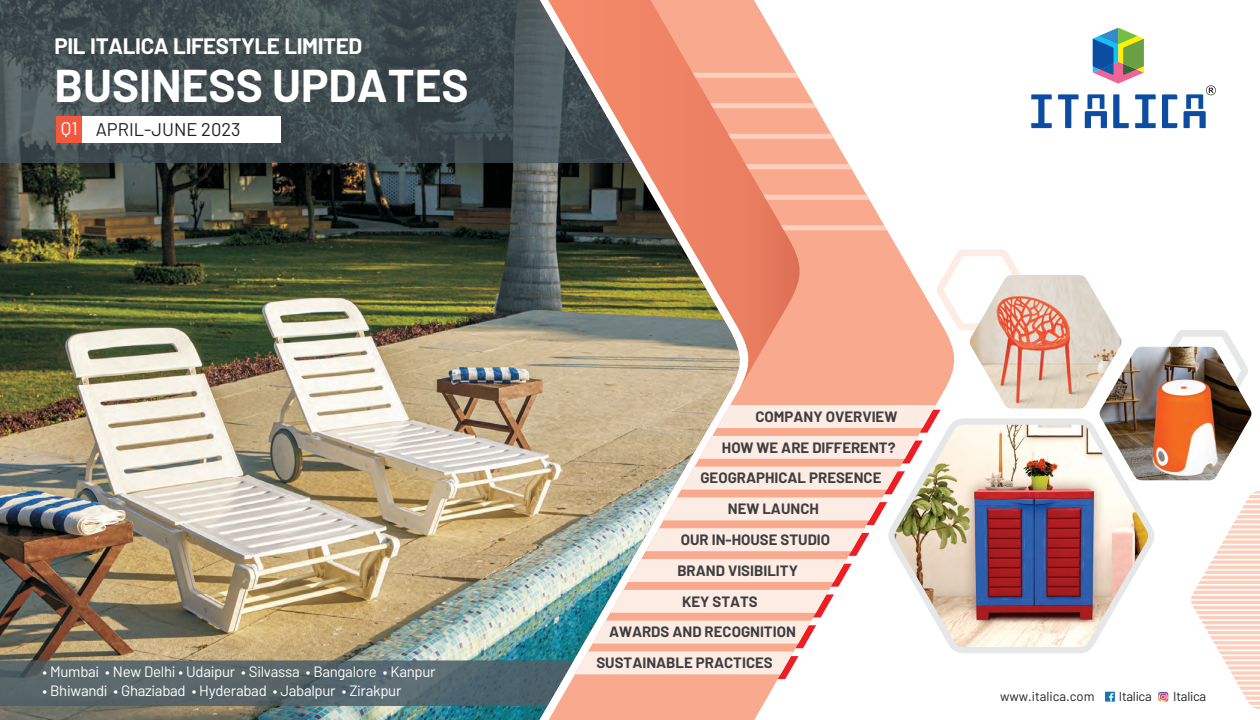
<style>
.page{position:relative;width:1260px;height:720px;background:#fff}
.page>*{position:absolute;margin:0;border:0;box-sizing:border-box;transform-origin:0 0}
.t1{font:700 46px "Barlow";color:#fff}
.t2{font:700 22.38px "Barlow";letter-spacing:-.02em;color:#fff}
.t3{font:18.38px "Barlow";color:#231f20}
.t4{font:700 15px "Barlow";color:#3e3e3f}
.t5{font:15px "Barlow";letter-spacing:-.02em;color:#fff}
.t6{font:13px "Barlow";color:#231f20}
.t7{font:13px "Barlow";letter-spacing:-.02em;color:#231f20}
.s1{color:#fff}
</style>
<div class="page">
<svg style="left:1157px;top:330px;width:78px;height:17px"></svg>
<svg style="left:1191px;top:491px;width:69px;height:218px"></svg>
<svg style="left:744px;top:230px;width:211px;height:490px;fill:#f8a98e"></svg>
<div style="left:744px;top:405px;width:192px;height:23px;background:#fdece4"></div>
<div style="left:744px;top:436px;width:138px;height:23px;background:#fdece4"></div>
<div style="left:744px;top:467px;width:138px;height:23px;background:#fdece4"></div>
<svg style="left:744px;top:497px;width:138px;height:23px;background:#fce3db"></svg>
<svg style="left:744px;top:528px;width:121px;height:23px;background:#fce2db"></svg>
<svg style="left:744px;top:559px;width:103px;height:23px;background:#fce2da"></svg>
<svg style="left:744px;top:590px;width:85px;height:23px;background:#fcdfd8"></svg>
<svg style="left:744px;top:621px;width:67px;height:23px;background:#fbdcd4"></svg>
<svg style="left:744px;top:651px;width:50px;height:23px"></svg>
<svg style="left:804px;top:87px;width:83px;height:143px"></svg>
<svg style="left:744px;top:0;width:60px;height:385px;background:#f3a58c"></svg>
<img style="left:0;top:162px;width:744px;height:558px">
<img style="left:0;top:0;width:744px;height:162px">
<img style="left:0;top:660px;width:612px;height:46px">
<svg style="left:1162px;top:94px;width:15px;height:34px"></svg>
<svg style="left:1113px;top:94px;width:16px;height:34px"></svg>
<svg style="left:1031px;top:94px;width:21px;height:34px"></svg>
<svg style="left:1135px;top:94px;width:21px;height:34px"></svg>
<svg style="left:1058px;top:94px;width:21px;height:34px"></svg>
<svg style="left:1085px;top:94px;width:22px;height:34px"></svg>
<svg style="left:1093px;top:28px;width:51px;height:56px"></svg>
<svg style="left:1184px;top:85px;width:32px;height:43px"></svg>
<div style="left:56px;top:116px;width:27px;height:27px;background:#f0593e"></div>
<div style="left:83px;top:116px;width:198px;height:27px;background:#fff"></div>
<svg style="left:1158px;top:692px;width:10px;height:10px"></svg>
<div style="left:1105px;top:692px;width:10px;height:10px;background:#1577b3"></div>
<svg style="left:1109px;top:693px;width:4px;height:9px"></svg>
<img style="left:1099px;top:347px;width:129px;height:133px">
<img style="left:1228px;top:347px;width:24px;height:109px">
<svg style="left:937px;top:249px;width:83px;height:81px"></svg>
<img style="left:969px;top:275px;width:153px;height:134px">
<img style="left:882px;top:415px;width:279px;height:242px">
<h2 class="t2" style="left:55px;top:32px;width:309px">PIL ITALICA LIFESTYLE LIMITED</h2>
<h1 class="t1" style="left:55px;top:56px;width:416px">BUSINESS UPDATES</h1>
<p class="t3" style="left:61px;top:117px;width:181px"><span class="s1">Q1</span> APRIL-JUNE 2023</p>
<p class="t5" style="left:43px;top:662px;width:395px">• Mumbai • New Delhi • Udaipur • Silvassa Bangalore • Kanpur</p>
<p class="t5" style="left:306px;top:662px;width:6px">•</p>
<p class="t5" style="left:43px;top:681px;width:360px">• Bhiwandi • Ghaziabad • Hyderabad • Jabalpur • Zirakpur</p>
<p class="t4" style="left:756px;top:407px;width:143px">COMPANY OVERVIEW</p>
<p class="t4" style="left:722px;top:438px;width:175px">HOW WE ARE DIFFERENT?</p>
<p class="t4" style="left:701px;top:468px;width:182px">GEOGRAPHICAL PRESENCE</p>
<p class="t4" style="left:728px;top:499px;width:93px">NEW LAUNCH</p>
<p class="t4" style="left:681px;top:530px;width:151px">OUR IN-HOUSE STUDIO</p>
<p class="t4" style="left:677px;top:561px;width:122px">BRAND VISIBILITY</p>
<p class="t4" style="left:682px;top:592px;width:77px">KEY STATS</p>
<p class="t4" style="left:609px;top:622px;width:188px">AWARDS AND RECOGNITION</p>
<p class="t4" style="left:596px;top:653px;width:178px">SUSTAINABLE PRACTICES</p>
<p class="t6" style="left:1000px;top:688px;width:96px">www.italica.com</p>
<p class="t7" style="left:1119px;top:688px;width:34px">Italica</p>
<p class="t7" style="left:1173px;top:688px;width:34px">Italica</p>
</div>
